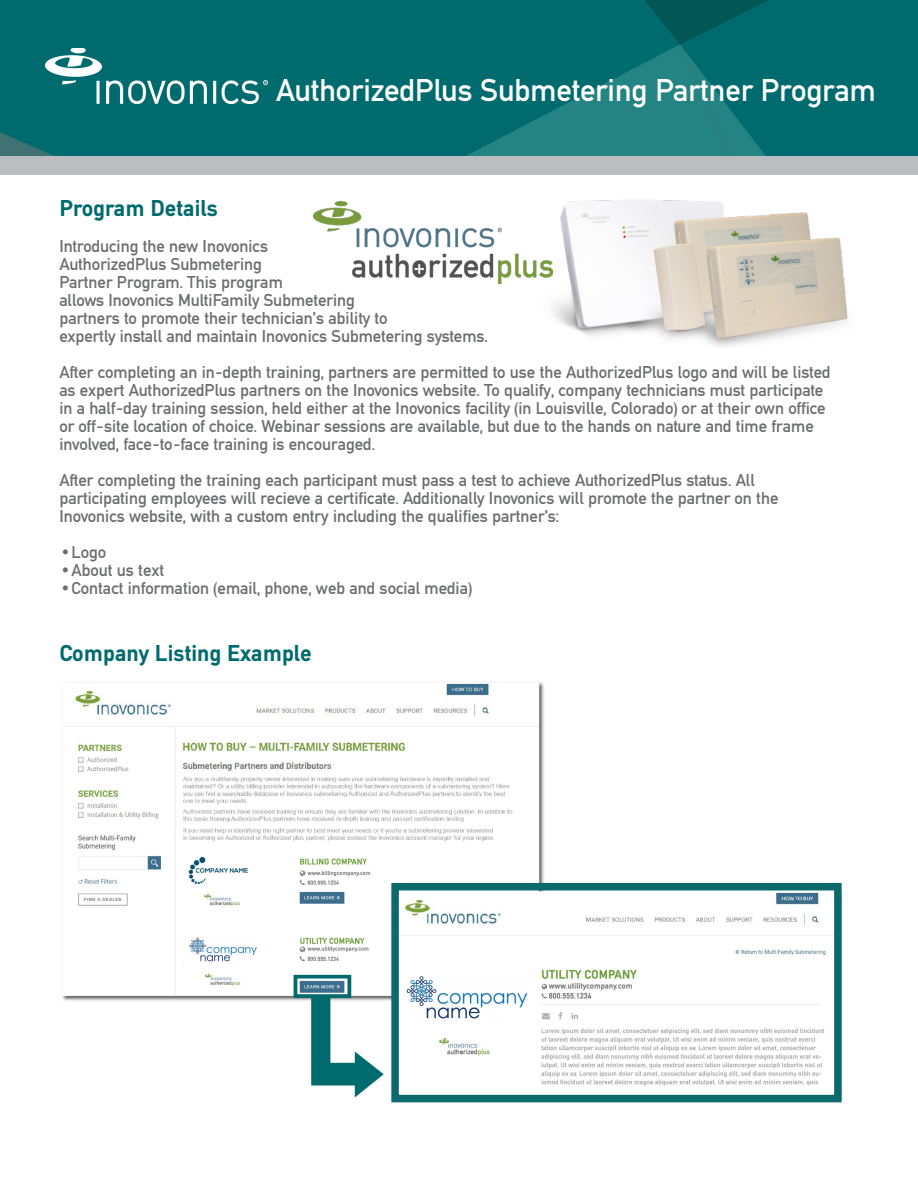
<style>
.page{position:relative;width:918px;height:1188px;background:#fff}
.page>*{position:absolute;margin:0;border:0;box-sizing:border-box;transform-origin:0 0}
.t1{font:33px "DIN Mittel EF";color:#fff}
.t2{font:700 24px "DIN Mittel EF";color:#006b6e}
.t3{font:18px/18px "DIN Mittel EF";color:#6c6d70}
</style>
<div class="page">
<img style="left:0;top:0;width:918px;height:157px">
<img style="left:313px;top:202px;width:221px;height:82px">
<div style="left:0;top:157px;width:918px;height:18px;background:#bcbdc0"></div>
<img style="left:62px;top:682px;width:781px;height:418px">
<img style="left:45px;top:48px;width:222px;height:55px">
<img style="left:534px;top:200px;width:314px;height:147px">
<div style="left:391px;top:883px;width:451px;height:219px;border:8px solid #0d6a6c"></div>
<p class="t1" style="left:276px;top:71px;width:601px">AuthorizedPlus Submetering Partner Program</p>
<p class="t2" style="left:59px;top:195px;width:160px">Program Details</p>
<p class="t3" style="left:59px;top:238px;width:210px">Introducing the new Inovonics</p>
<p class="t3" style="left:59px;top:256px;width:204px">AuthorizedPlus Submetering</p>
<p class="t3" style="left:59px;top:274px;width:225px">Partner Program. This program</p>
<p class="t3" style="left:59px;top:292px;width:297px">allows Inovonics MultiFamily Submetering</p>
<p class="t3" style="left:59px;top:310px;width:330px">partners to promote their technician’s ability to</p>
<p class="t3" style="left:59px;top:328px;width:430px">expertly install and maintain Inovonics Submetering systems.</p>
<p class="t3" style="left:59px;top:364px;width:773px">After completing an in-depth training, partners are permitted to use the AuthorizedPlus logo and will be listed as expert AuthorizedPlus partners on the Inovonics website. To qualify, company technicians must participate in a half-day training session, held either at the Inovonics facility (in Louisville, Colorado) or at their own office or off-site location of choice. Webinar sessions are available, but due to the hands on nature and time frame involved, face-to-face training is encouraged.</p>
<p class="t3" style="left:59px;top:472px;width:721px">After completing the training each participant must pass a test to achieve AuthorizedPlus status. All participating employees will recieve a certificate. Additionally Inovonics will promote the partner on the<br>Inovonics website, with a custom entry including the qualifies partner’s:</p>
<p class="t3" style="left:59px;top:544px;width:48px">•Logo</p>
<p class="t3" style="left:59px;top:562px;width:106px">•About us text</p>
<p class="t3" style="left:59px;top:580px;width:414px">•Contact information (email, phone, web and social media)</p>
<p class="t2" style="left:59px;top:639px;width:254px">Company Listing Example</p>
</div>
